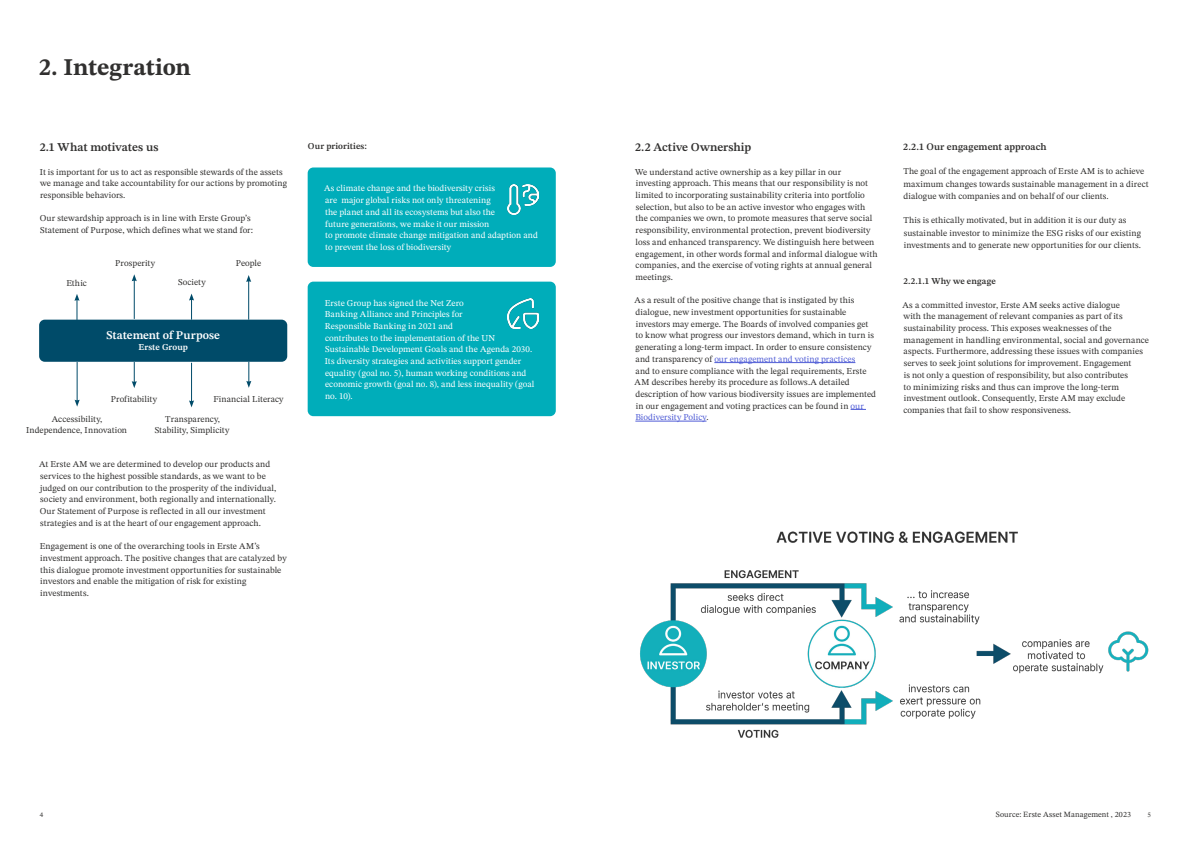
<style>
.page{position:relative;width:1191px;height:842px;background:#fff}
.page>*{position:absolute;margin:0;border:0;box-sizing:border-box;transform-origin:0 0}
.t1{font:700 24px "STIX Two Text";color:#31302f}
.t2{font:600 12px "STIX Two Text";color:#31302f}
.t3{font:600 11.8px "STIX Two Text";color:#fff}
.t4{font:600 10px "STIX Two Text";color:#31302f}
.t5{font:9px/11.7px "STIX Two Text";letter-spacing:.005em;color:#31302f}
.t6{font:9px/11.7px "STIX Two Text";letter-spacing:.005em;color:#fff}
.t7{font:600 9px "STIX Two Text";letter-spacing:.01em;color:#31302f}
.t8{font:600 9px "STIX Two Text";letter-spacing:.005em;color:#fff}
.t9{font:8px "STIX Two Text";letter-spacing:.015em;color:#31302f}
.t10{font:7px "STIX Two Text";color:#31302f}
.s1{color:#4f5cd6}
</style>
<div class="page">
<div style="left:39px;top:320px;width:248px;height:42px;background:#004b69;border-radius:6px"></div>
<svg style="left:74px;top:294px;width:6px;height:26px"></svg>
<hr style="left:134px;top:280px;width:1px;height:39px;background:#004b69">
<svg style="left:132px;top:274px;width:5px;height:7px"></svg>
<svg style="left:189px;top:294px;width:5px;height:26px"></svg>
<hr style="left:248px;top:280px;width:1px;height:40px;background:#004b69">
<svg style="left:246px;top:275px;width:5px;height:7px"></svg>
<svg style="left:246px;top:362px;width:5px;height:26px"></svg>
<hr style="left:191px;top:363px;width:1px;height:39px;background:#004b69">
<svg style="left:189px;top:400px;width:5px;height:7px"></svg>
<svg style="left:132px;top:362px;width:5px;height:26px"></svg>
<hr style="left:77px;top:362px;width:1px;height:39px;background:#004b69">
<svg style="left:75px;top:400px;width:5px;height:7px"></svg>
<div style="left:308px;top:167px;width:248px;height:100px;background:#00adba;border-radius:6px"></div>
<img style="left:508px;top:184px;width:30px;height:31px">
<div style="left:308px;top:282px;width:248px;height:134px;background:#00adba;border-radius:6px"></div>
<img style="left:508px;top:298px;width:30px;height:31px">
<hr style="left:714px;top:362px;width:141px;height:1px;background:#4f5cd6">
<svg style="left:850px;top:409px;width:16px;height:1px"></svg>
<hr style="left:635px;top:421px;width:71px;height:1px;background:#4f5cd6">
<img style="left:640px;top:531px;width:509px;height:207px">
<h1 class="t1" style="left:39px;top:50px;width:153px">2. Integration</h1>
<h2 class="t2" style="left:40px;top:138px;width:120px">2.1 What motivates us</h2>
<p class="t5" style="left:40px;top:166px;width:249px">It is important for us to act as responsible stewards of the assets we manage and take accountability for our actions by promoting responsible behaviors.</p>
<p class="t5" style="left:40px;top:213px;width:215px">Our stewardship approach is in line with Erste Group’s<br>Statement of Purpose, which defines what we stand for:</p>
<p class="t5" style="left:66px;top:277px;width:22px">Ethic</p>
<p class="t5" style="left:115px;top:257px;width:41px">Prosperity</p>
<p class="t5" style="left:178px;top:276px;width:29px">Society</p>
<p class="t5" style="left:236px;top:257px;width:27px">People</p>
<h3 class="t3" style="left:106px;top:326px;width:115px">Statement of Purpose</h3>
<p class="t8" style="left:138px;top:341px;width:51px">Erste Group</p>
<p class="t5" style="left:111px;top:393px;width:48px">Profitability</p>
<p class="t5" style="left:26px;top:413px;width:102px;text-align:center">Accessibility,<br>Independence, Innovation</p>
<p class="t5" style="left:213px;top:393px;width:72px">Financial Literacy</p>
<p class="t5" style="left:155px;top:413px;width:76px;text-align:center">Transparency,<br>Stability, Simplicity</p>
<p class="t5" style="left:39px;top:458px;width:239px">At Erste AM we are determined to develop our products and services to the highest possible standards, as we want to be judged on our contribution to the prosperity of the individual, society and environment, both regionally and internationally.<br>Our Statement of Purpose is reflected in all our investment strategies and is at the heart of our engagement approach.</p>
<p class="t5" style="left:40px;top:540px;width:248px">Engagement is one of the overarching tools in Erste AM’s investment approach. The positive changes that are catalyzed by this dialogue promote investment opportunities for sustainable investors and enable the mitigation of risk for existing investments.</p>
<p class="t7" style="left:308px;top:140px;width:60px">Our priorities:</p>
<p class="t6" style="left:324px;top:183px;width:215px">As climate change and the biodiversity crisis<br>are major global risks not only threatening<br>the planet and all its ecosystems but also the<br>future generations, we make it our mission<br>to promote climate change mitigation and adaption and to prevent the loss of biodiversity</p>
<p class="t6" style="left:325px;top:297px;width:211px">Erste Group has signed the Net Zero<br>Banking Alliance and Principles for<br>Responsible Banking in 2021 and<br>contributes to the implementation of the UN Sustainable Development Goals and the Agenda 2030.<br>Its diversity strategies and activities support gender equality (goal no. 5), human working conditions and economic growth (goal no. 8), and less inequality (goal no. 10).</p>
<h2 class="t2" style="left:635px;top:138px;width:117px">2.2 Active Ownership</h2>
<p class="t5" style="left:635px;top:166px;width:244px">We understand active ownership as a key pillar in our investing approach. This means that our responsibility is not limited to incorporating sustainability criteria into portfolio selection, but also to be an active investor who engages with the companies we own, to promote measures that serve social responsibility, environmental protection, prevent biodiversity loss and enhanced transparency. We distinguish here between engagement, in other words formal and informal dialogue with companies, and the exercise of voting rights at annual general meetings.</p>
<p class="t5" style="left:634px;top:294px;width:243px">As a result of the positive change that is instigated by this dialogue, new investment opportunities for sustainable investors may emerge. The Boards of involved companies get to know what progress our investors demand, which in turn is generating a long-term impact. In order to ensure consistency and transparency of <span class="s1">our engagement and voting practices<br></span>and to ensure compliance with the legal requirements, Erste AM describes hereby its procedure as follows.A detailed description of how various biodiversity issues are implemented in our engagement and voting practices can be found in <span class="s1">our Biodiversity Policy</span>.</p>
<p class="t4" style="left:903px;top:139px;width:145px">2.2.1 Our engagement approach</p>
<p class="t5" style="left:903px;top:165px;width:247px;line-height:12.5px">The goal of the engagement approach of Erste AM is to achieve maximum changes towards sustainable management in a direct dialogue with companies and on behalf of our clients.</p>
<p class="t5" style="left:903px;top:214px;width:239px;line-height:12.5px">This is ethically motivated, but in addition it is our duty as sustainable investor to minimize the ESG risks of our existing investments and to generate new opportunities for our clients.</p>
<p class="t7" style="left:903px;top:275px;width:94px">2.2.1.1 Why we engage</p>
<p class="t5" style="left:902px;top:299px;width:248px">As a committed investor, Erste AM seeks active dialogue<br>with the management of relevant companies as part of its sustainability process. This exposes weaknesses of the management in handling environmental, social and governance aspects. Furthermore, addressing these issues with companies serves to seek joint solutions for improvement. Engagement<br>is not only a question of responsibility, but also contributes<br>to minimizing risks and thus can improve the long-term investment outlook. Consequently, Erste AM may exclude companies that fail to show responsiveness.</p>
<p class="t10" style="left:40px;top:809px;width:5px">4</p>
<p class="t9" style="left:996px;top:808px;width:137px">Source: Erste Asset Management , 2023</p>
<p class="t10" style="left:1147px;top:809px;width:5px">5</p>
</div>
